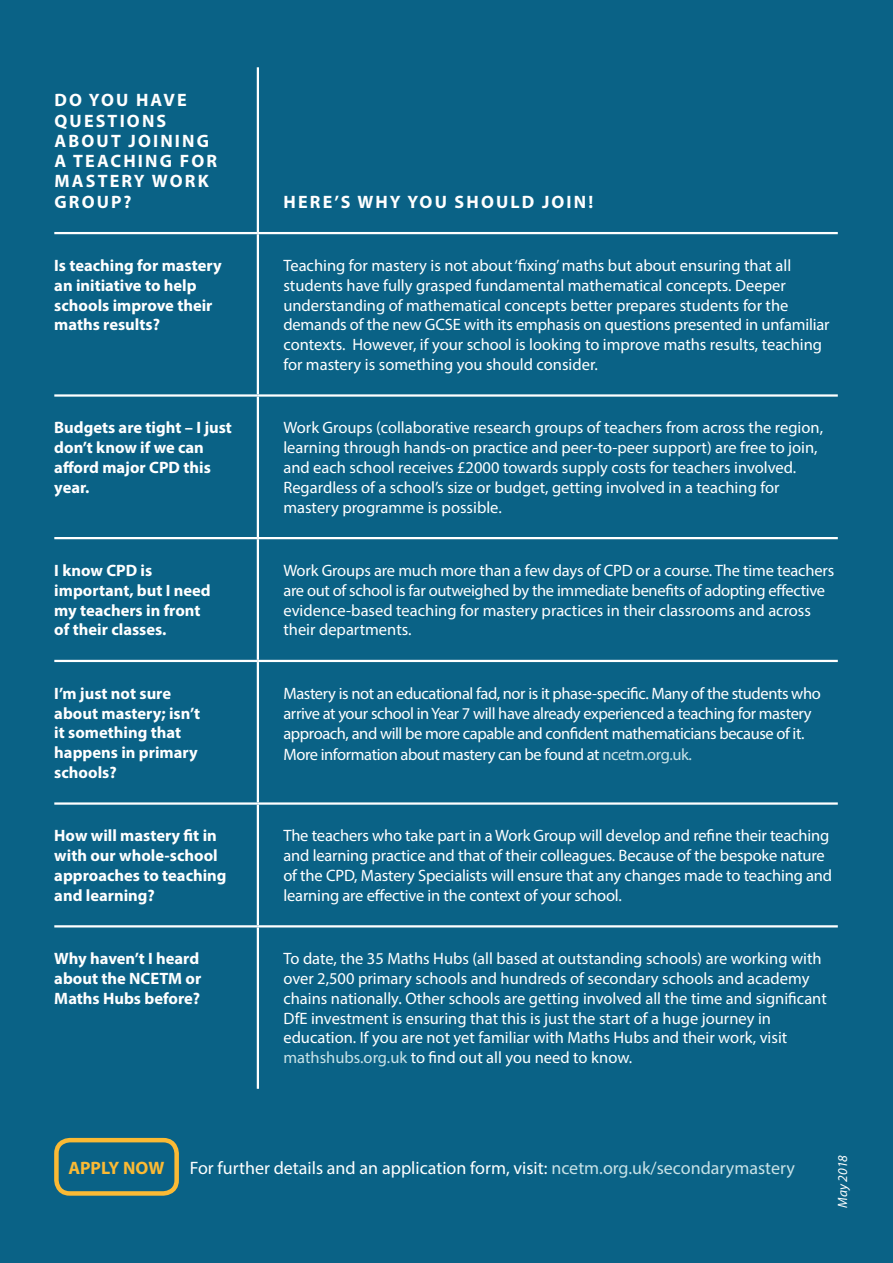
<style>
.page{position:relative;width:893px;height:1263px;background:#0a6286}
.page>*{position:absolute;margin:0;border:0;box-sizing:border-box;transform-origin:0 0}
.t1{font:700 18px/20.2px "Myriad Pro";letter-spacing:.12em;color:#fff}
.t2{font:18px "Myriad Pro";color:#fff}
.t3{font:700 18px "Myriad Pro";color:#fbba34}
.t4{font:16.5px/19.8px "Myriad Pro";color:#fff}
.t5{font:700 16.5px/19.8px "Myriad Pro";color:#fff}
.t6{font:16.5px/20.2px "Myriad Pro";letter-spacing:-.025em;color:#fff}
.t7{font:italic 13.5px "Myriad Pro";color:#fff}
.s1{color:#c8e2e7}
</style>
<div class="page">
<hr style="left:257px;top:67px;width:2px;height:165px;background:#fff">
<hr style="left:54px;top:232px;width:204px;height:2px;background:#fff">
<hr style="left:258px;top:232px;width:580px;height:2px;background:#fff">
<hr style="left:257px;top:234px;width:2px;height:160px;background:#fff">
<hr style="left:54px;top:394px;width:204px;height:3px;background:#fff">
<hr style="left:258px;top:394px;width:580px;height:3px;background:#fff">
<hr style="left:257px;top:397px;width:2px;height:140px;background:#fff">
<hr style="left:54px;top:537px;width:204px;height:2px;background:#fff">
<hr style="left:258px;top:537px;width:580px;height:2px;background:#fff">
<hr style="left:257px;top:539px;width:2px;height:121px;background:#fff">
<hr style="left:54px;top:660px;width:204px;height:2px;background:#fff">
<hr style="left:258px;top:660px;width:580px;height:2px;background:#fff">
<hr style="left:257px;top:662px;width:2px;height:140px;background:#fff">
<hr style="left:54px;top:802px;width:204px;height:3px;background:#fff">
<hr style="left:258px;top:802px;width:580px;height:3px;background:#fff">
<hr style="left:257px;top:805px;width:2px;height:120px;background:#fff">
<hr style="left:54px;top:925px;width:204px;height:2px;background:#fff">
<hr style="left:258px;top:925px;width:580px;height:2px;background:#fff">
<hr style="left:257px;top:927px;width:2px;height:162px;background:#fff">
<div style="left:56px;top:1140px;width:121px;height:53px;background:#0a6286;border-radius:13px"></div>
<div style="left:54px;top:1138px;width:125px;height:58px;border:4px solid #fbba34;border-radius:13px"></div>
<p class="t1" style="left:54px;top:90px;width:164px">DO YOU HAVE<br>QUESTIONS<br>ABOUT JOINING<br>A TEACHING FOR<br>MASTERY WORK<br>GROUP?</p>
<p class="t1" style="left:284px;top:191px;width:311px">HERE’S WHY YOU SHOULD JOIN!</p>
<p class="t5" style="left:54px;top:255px;width:169px">Is teaching for mastery an initiative to help schools improve their maths results?</p>
<p class="t4" style="left:283px;top:255px;width:548px">Teaching for mastery is not about ‘fixing’ maths but about ensuring that all students have fully grasped fundamental mathematical concepts. Deeper understanding of mathematical concepts better prepares students for the demands of the new GCSE with its emphasis on questions presented in unfamiliar contexts. However, if your school is looking to improve maths results, teaching for mastery is something you should consider.</p>
<p class="t5" style="left:54px;top:417px;width:179px">Budgets are tight – I just don’t know if we can afford major CPD this year.</p>
<p class="t4" style="left:283px;top:418px;width:541px">Work Groups (collaborative research groups of teachers from across the region, learning through hands-on practice and peer-to-peer support) are free to join, and each school receives £2000 towards supply costs for teachers involved.<br>Regardless of a school’s size or budget, getting involved in a teaching for mastery programme is possible.</p>
<p class="t5" style="left:54px;top:560px;width:158px">I know CPD is important, but I need my teachers in front of their classes.</p>
<p class="t4" style="left:283px;top:560px;width:552px">Work Groups are much more than a few days of CPD or a course. The time teachers are out of school is far outweighed by the immediate benefits of adopting effective evidence-based teaching for mastery practices in their classrooms and across their departments.</p>
<p class="t5" style="left:54px;top:683px;width:147px">I’m just not sure about mastery; isn’t it something that happens in primary schools?</p>
<p class="t6" style="left:283px;top:683px;width:539px">Mastery is not an educational fad, nor is it phase-specific. Many of the students who arrive at your school in Year 7 will have already experienced a teaching for mastery approach, and will be more capable and confident mathematicians because of it.<br>More information about mastery can be found at <span class="s1">ncetm.org.uk.</span></p>
<p class="t5" style="left:54px;top:825px;width:174px">How will mastery fit in with our whole-school approaches to teaching and learning?</p>
<p class="t4" style="left:283px;top:826px;width:550px">The teachers who take part in a Work Group will develop and refine their teaching and learning practice and that of their colleagues. Because of the bespoke nature of the CPD, Mastery Specialists will ensure that any changes made to teaching and learning are effective in the context of your school.</p>
<p class="t5" style="left:54px;top:948px;width:149px">Why haven’t I heard about the NCETM or<br>Maths Hubs before?</p>
<p class="t4" style="left:283px;top:948px;width:545px">To date, the 35 Maths Hubs (all based at outstanding schools) are working with over 2,500 primary schools and hundreds of secondary schools and academy chains nationally. Other schools are getting involved all the time and significant DfE investment is ensuring that this is just the start of a huge journey in education. If you are not yet familiar with Maths Hubs and their work, visit <span class="s1">mathshubs.org.uk</span> to find out all you need to know.</p>
<p class="t3" style="left:68px;top:1156px;width:97px">APPLY NOW</p>
<p class="t2" style="left:190px;top:1157px;width:606px">For further details and an application form, visit: <span class="s1">ncetm.org.uk/secondarymastery</span></p>
<p class="t7" style="left:834px;top:1208px;width:54px;rotate:-90deg">May 2018</p>
</div>
